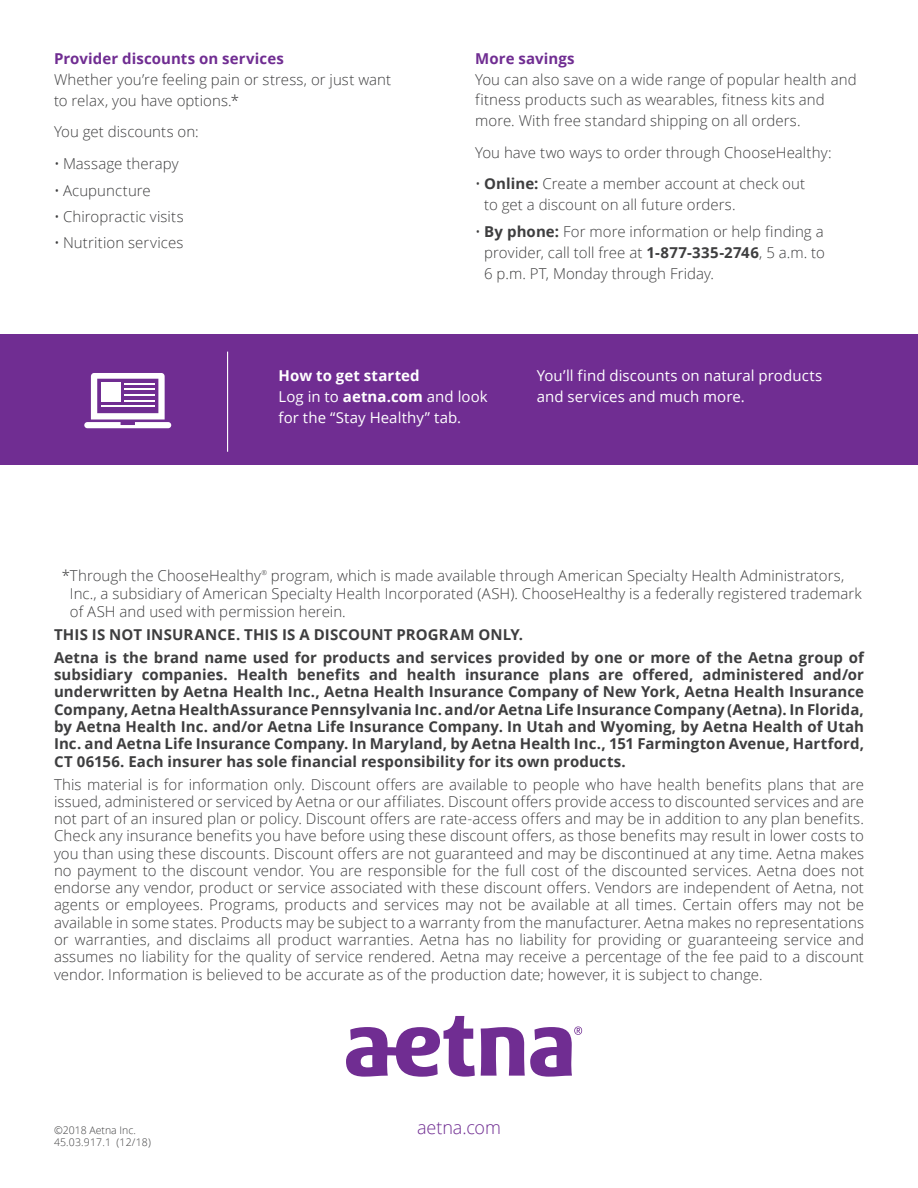
<style>
.page{position:relative;width:918px;height:1188px;background:#fff}
.page>*{position:absolute;margin:0;border:0;box-sizing:border-box;transform-origin:0 0}
.t1{font:300 18px "Open Sans";letter-spacing:-.005em;color:#702d92}
.t2{font:300 15px/17.2px "Open Sans";letter-spacing:.005em;color:#3e3e3f}
.t3{font:700 15px/17.4px "Open Sans";letter-spacing:.01em;color:#3e3e3f;text-align:justify}
.t4{font:15px/20.7px "Open Sans";letter-spacing:.005em;color:#fff}
.t5{font:700 15px "Open Sans";letter-spacing:.005em;color:#702d92}
.t6{font:700 15px "Open Sans";letter-spacing:.01em;color:#fff}
.t7{font:300 10.5px "Open Sans";color:#3e3e3f}
.t8{font:300 6.75px "Open Sans";color:#3e3e3f}
.s1{font-weight:700}
</style>
<div class="page">
<div style="left:0;top:334px;width:918px;height:131px;background:#702d92"></div>
<hr style="left:227px;top:352px;width:1px;height:100px;background:#fff">
<div style="left:84px;top:422px;width:87px;height:6px;background:#fff;border-radius:3px"></div>
<svg style="left:346px;top:1016px;width:236px;height:61px"></svg>
<svg style="left:91px;top:373px;width:74px;height:46px"></svg>
<h3 class="t5" style="left:54px;top:48px;width:231px">Provider discounts on services</h3>
<p class="t2" style="left:54px;top:69px;width:339px;line-height:21px">Whether you’re feeling pain or stress, or just want to relax, you have options.*</p>
<p class="t2" style="left:54px;top:123px;width:146px">You get discounts on:</p>
<p class="t2" style="left:54px;top:155px;width:126px">• Massage therapy</p>
<p class="t2" style="left:54px;top:181px;width:98px">• Acupuncture</p>
<p class="t2" style="left:54px;top:208px;width:131px">• Chiropractic visits</p>
<p class="t2" style="left:54px;top:234px;width:131px">• Nutrition services</p>
<h3 class="t5" style="left:475px;top:48px;width:101px">More savings</h3>
<p class="t2" style="left:475px;top:68px;width:383px;line-height:20.7px">You can also save on a wide range of popular health and fitness products such as wearables, fitness kits and more. With free standard shipping on all orders.</p>
<p class="t2" style="left:475px;top:143px;width:358px">You have two ways to order through ChooseHealthy:</p>
<p class="t2" style="left:484px;top:173px;width:323px;line-height:21px;text-indent:-9px">• <span class="s1">Online:</span> Create a member account at check out to get a discount on all future orders.</p>
<p class="t2" style="left:484px;top:221px;width:342px;line-height:21px;text-align:justify;text-indent:-9px">• <span class="s1">By phone:</span> For more information or help finding a provider, call toll free at <span class="s1">1-877-335-2746</span>, 5 a.m. to 6 p.m. PT, Monday through Friday.</p>
<h3 class="t6" style="left:279px;top:365px;width:143px">How to get started</h3>
<p class="t4" style="left:279px;top:386px;width:211px">Log in to <span class="s1">aetna.com</span> and look for the “Stay Healthy” tab.</p>
<p class="t4" style="left:537px;top:365px;width:287px">You’ll find discounts on natural products and services and much more.</p>
<p class="t2" style="left:70px;top:566px;width:793px;line-height:18px;text-indent:201px">program, which is made available through American Specialty Health Administrators,<br>Inc., a subsidiary of American Specialty Health Incorporated (ASH). ChooseHealthy is a federally registered trademark of ASH and used with permission herein.</p>
<p class="t3" style="left:54px;top:626px;width:471px">THIS IS NOT INSURANCE. THIS IS A DISCOUNT PROGRAM ONLY.</p>
<p class="t3" style="left:54px;top:648px;width:812px">Aetna is the brand name used for products and services provided by one or more of the Aetna group of subsidiary companies. Health benefits and health insurance plans are offered, administered and/or underwritten by Aetna Health Inc., Aetna Health Insurance Company of New York, Aetna Health Insurance Company, Aetna HealthAssurance Pennsylvania Inc. and/or Aetna Life Insurance Company (Aetna). In Florida, by Aetna Health Inc. and/or Aetna Life Insurance Company. In Utah and Wyoming, by Aetna Health of Utah Inc. and Aetna Life Insurance Company. In Maryland, by Aetna Health Inc., 151 Farmington Avenue, Hartford, CT 06156. Each insurer has sole financial responsibility for its own products.</p>
<p class="t2" style="left:54px;top:775px;width:812px;text-align:justify">This material is for information only. Discount offers are available to people who have health benefits plans that are issued, administered or serviced by Aetna or our affiliates. Discount offers provide access to discounted services and are not part of an insured plan or policy. Discount offers are rate-access offers and may be in addition to any plan benefits.<br>Check any insurance benefits you have before using these discount offers, as those benefits may result in lower costs to you than using these discounts. Discount offers are not guaranteed and may be discontinued at any time. Aetna makes no payment to the discount vendor. You are responsible for the full cost of the discounted services. Aetna does not endorse any vendor, product or service associated with these discount offers. Vendors are independent of Aetna, not agents or employees. Programs, products and services may not be available at all times. Certain offers may not be available in some states. Products may be subject to a warranty from the manufacturer. Aetna makes no representations or warranties, and disclaims all product warranties. Aetna has no liability for providing or guaranteeing service and assumes no liability for the quality of service rendered. Aetna may receive a percentage of the fee paid to a discount vendor. Information is believed to be accurate as of the production date; however, it is subject to change.</p>
<p class="t2" style="left:62px;top:566px;width:201px">*Through the ChooseHealthy</p>
<p class="t8" style="left:261px;top:568px;width:7px">®</p>
<p class="t7" style="left:54px;top:1123px;width:83px">©2018 Aetna Inc.</p>
<p class="t1" style="left:417px;top:1115px;width:85px">aetna.com</p>
<p class="t7" style="left:54px;top:1135px;width:98px">45.03.917.1 (12/18)</p>
</div>
